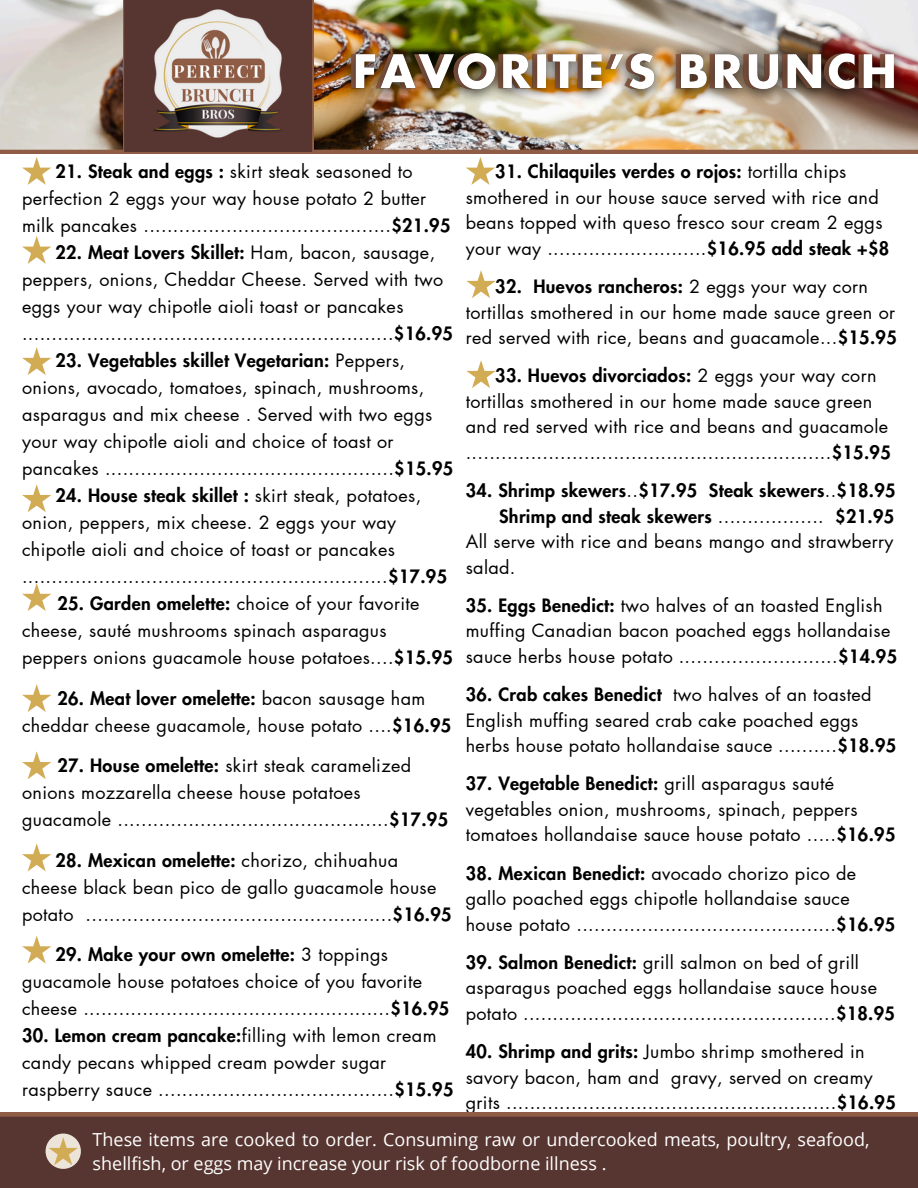
<style>
.page{position:relative;width:918px;height:1188px;background:#fff}
.page>*{position:absolute;margin:0;border:0;box-sizing:border-box;transform-origin:0 0}
.t1{font:18px/27px "Futura LT Pro";letter-spacing:.02em;color:#000}
.t2{font:18px/24.8px "Open Sans";color:#fff}
.t3{font:800 18px "Futura LT Pro";letter-spacing:.02em;color:#000}
.s1{font-weight:800}
.s2{font-weight:400}
</style>
<div class="page">
<img style="left:0;top:0;width:918px;height:153px">
<div style="left:123px;top:0;width:190px;height:153px;background:#573530"></div>
<img style="left:153px;top:9px;width:130px;height:129px">
<img style="left:336px;top:34px;width:578px;height:77px">
<svg style="left:22px;top:236px;width:29px;height:28px"></svg>
<svg style="left:22px;top:347px;width:29px;height:28px"></svg>
<svg style="left:22px;top:484px;width:29px;height:28px"></svg>
<svg style="left:22px;top:684px;width:29px;height:28px"></svg>
<svg style="left:22px;top:583px;width:29px;height:28px"></svg>
<svg style="left:22px;top:157px;width:29px;height:28px"></svg>
<svg style="left:22px;top:751px;width:29px;height:28px"></svg>
<svg style="left:22px;top:843px;width:29px;height:28px"></svg>
<svg style="left:22px;top:936px;width:29px;height:28px"></svg>
<svg style="left:466px;top:157px;width:29px;height:28px"></svg>
<div style="left:0;top:1112px;width:918px;height:76px;background:#573530"></div>
<div style="left:46px;top:1134px;width:35px;height:35px;background:#ece4d9;border-radius:50%"></div>
<svg style="left:49px;top:1137px;width:29px;height:28px"></svg>
<svg style="left:466px;top:270px;width:30px;height:28px"></svg>
<svg style="left:466px;top:360px;width:30px;height:28px"></svg>
<p class="t1" style="left:22px;top:159px;width:430px;text-indent:33px"><span class="s1">21. Steak and eggs :</span> skirt steak seasoned to perfection 2 eggs your way house potato 2 butter milk pancakes ..........................................<span class="s1">$21.95</span></p>
<p class="t1" style="left:22px;top:240px;width:432px;text-indent:33px"><span class="s1">22. Meat Lovers Skillet:</span> Ham, bacon, sausage, peppers, onions, Cheddar Cheese. Served with two eggs your way chipotle aioli toast or pancakes ...............................................................<span class="s1">$16.95</span></p>
<p class="t1" style="left:22px;top:348px;width:433px;text-indent:33px"><span class="s1">23. Vegetables skillet Vegetarian:</span> Peppers, onions, avocado, tomatoes, spinach, mushrooms, asparagus and mix cheese . Served with two eggs your way chipotle aioli and choice of toast or pancakes .................................................<span class="s1">$15.95</span></p>
<p class="t1" style="left:22px;top:483px;width:427px;text-indent:33px"><span class="s1">24. House steak skillet :</span> skirt steak, potatoes, onion, peppers, mix cheese. 2 eggs your way chipotle aioli and choice of toast or pancakes ..............................................................<span class="s1">$17.95</span></p>
<p class="t1" style="left:22px;top:591px;width:432px;text-indent:35px"><span class="s1">25. Garden omelette:</span> choice of your favorite cheese, sauté mushrooms spinach asparagus peppers onions guacamole house potatoes....<span class="s1">$15.95</span></p>
<p class="t1" style="left:22px;top:685px;width:431px;text-align:center"><span class="s1">26. Meat lover omelette:</span> bacon sausage ham cheddar cheese guacamole, house potato ....<span class="s1">$16.95</span></p>
<p class="t1" style="left:22px;top:753px;width:428px;text-indent:35px"><span class="s1">27. House omelette:</span> skirt steak caramelized onions mozzarella cheese house potatoes guacamole ..............................................<span class="s1">$17.95</span></p>
<p class="t1" style="left:22px;top:847px;width:431px;text-indent:33px"><span class="s1">28. Mexican omelette:</span> chorizo, chihuahua cheese black bean pico de gallo guacamole house potato ....................................................<span class="s1">$16.95</span></p>
<p class="t1" style="left:22px;top:942px;width:429px;text-indent:33px"><span class="s1">29. Make your own omelette:</span> 3 toppings guacamole house potatoes choice of you favorite cheese ....................................................<span class="s1">$16.95</span></p>
<p class="t1" style="left:22px;top:1023px;width:433px"><span class="s1">30. Lemon cream pancake:</span>filling with lemon cream candy pecans whipped cream powder sugar raspberry sauce ........................................<span class="s1">$15.95</span></p>
<p class="t1" style="left:466px;top:160px;width:425px;line-height:25.5px;text-indent:30px"><span class="s1">31. Chilaquiles verdes o rojos:</span> tortilla chips smothered in our house sauce served with rice and beans topped with queso fresco sour cream 2 eggs your way ...........................<span class="s1">$16.95 add steak +$8</span></p>
<p class="t1" style="left:466px;top:275px;width:432px;line-height:25.5px;text-align:center"><span class="s1">32. Huevos rancheros:</span> 2 eggs your way corn tortillas smothered in our home made sauce green or red served with rice, beans and guacamole...<span class="s1">$15.95</span></p>
<p class="t1" style="left:466px;top:364px;width:427px;line-height:25.5px;text-indent:30px"><span class="s1">33. Huevos divorciados:</span> 2 eggs your way corn tortillas smothered in our home made sauce green and red served with rice and beans and guacamole ..............................................................<span class="s1">$15.95</span></p>
<p class="t3" style="left:466px;top:482px;width:431px">34. Shrimp skewers<span class="s2">..</span>$17.95 Steak skewers<span class="s2">..</span>$18.95</p>
<p class="t3" style="left:499px;top:508px;width:397px">Shrimp and steak skewers <span class="s2">..................</span> $21.95</p>
<p class="t1" style="left:466px;top:530px;width:429px;line-height:25.5px">All serve with rice and beans mango and strawberry salad.</p>
<p class="t1" style="left:466px;top:593px;width:433px;line-height:25.5px"><span class="s1">35. Eggs Benedict:</span> two halves of an toasted English muffing Canadian bacon poached eggs hollandaise sauce herbs house potato ...........................<span class="s1">$14.95</span></p>
<p class="t1" style="left:466px;top:683px;width:432px;line-height:25.5px"><span class="s1">36. Crab cakes Benedict</span> two halves of an toasted<br>English muffing seared crab cake poached eggs herbs house potato hollandaise sauce ..........<span class="s1">$18.95</span></p>
<p class="t1" style="left:466px;top:772px;width:431px;line-height:25.5px"><span class="s1">37. Vegetable Benedict:</span> grill asparagus sauté vegetables onion, mushrooms, spinach, peppers tomatoes hollandaise sauce house potato .....<span class="s1">$16.95</span></p>
<p class="t1" style="left:466px;top:861px;width:431px;line-height:25.5px"><span class="s1">38. Mexican Benedict:</span> avocado chorizo pico de gallo poached eggs chipotle hollandaise sauce house potato ............................................<span class="s1">$16.95</span></p>
<p class="t1" style="left:466px;top:950px;width:431px;line-height:25.5px"><span class="s1">39. Salmon Benedict:</span> grill salmon on bed of grill asparagus poached eggs hollandaise sauce house potato .....................................................<span class="s1">$18.95</span></p>
<p class="t1" style="left:466px;top:1040px;width:432px;line-height:25.5px"><span class="s1">40. Shrimp and grits:</span> Jumbo shrimp smothered in savory bacon, ham and gravy, served on creamy grits ........................................................<span class="s1">$16.95</span></p>
<p class="t2" style="left:93px;top:1126px;width:778px">These items are cooked to order. Consuming raw or undercooked meats, poultry, seafood, shellfish, or eggs may increase your risk of foodborne illness .</p>
</div>
